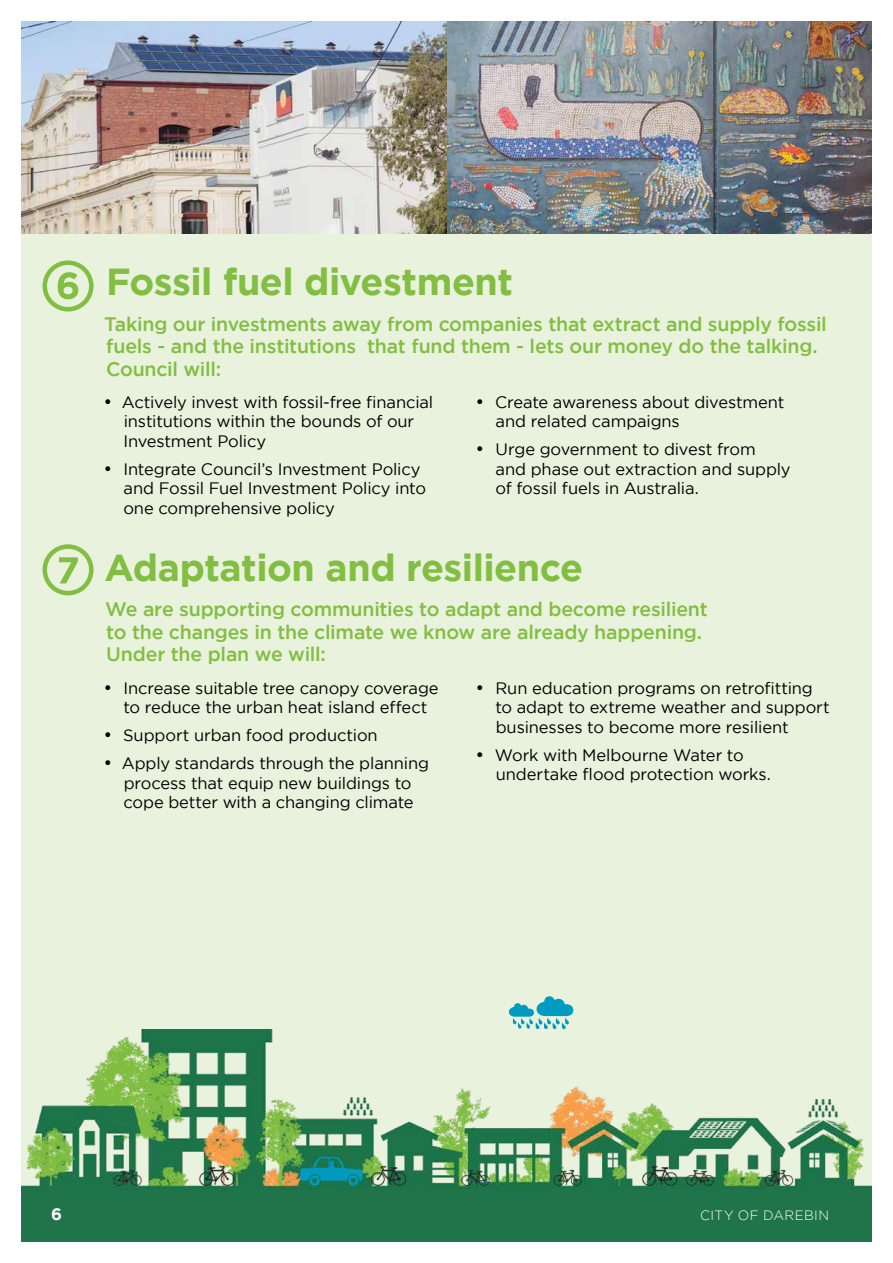
<style>
.page{position:relative;width:893px;height:1263px;background:#fff}
.page>*{position:absolute;margin:0;border:0;box-sizing:border-box;transform-origin:0 0}
.t1{font:700 37.5px "Gotham";letter-spacing:-.015em;color:#81be41}
.t2{font:500 19.5px/22.5px "Gotham";letter-spacing:-.01em;color:#81be41}
.t3{font:16.5px/19.5px "Gotham";letter-spacing:-.01em;color:#000}
.t4{font:700 16.5px "Gotham";color:#fff}
.t5{font:300 13.5px "Gotham";letter-spacing:.035em;color:#fff}
</style>
<div class="page">
<div style="left:21px;top:21px;width:851px;height:1221px;background:#e9f2dd"></div>
<img style="left:21px;top:1030px;width:851px;height:161px">
<div style="left:21px;top:1191px;width:851px;height:51px;background:#207449"></div>
<img style="left:446px;top:21px;width:426px;height:213px">
<svg style="left:58px;top:272px;width:20px;height:27px"></svg>
<div style="left:43px;top:260px;width:51px;height:51px;border:4px solid #81be41;border-radius:50%"></div>
<svg style="left:59px;top:557px;width:19px;height:26px"></svg>
<div style="left:43px;top:544px;width:51px;height:51px;border:4px solid #81be41;border-radius:50%"></div>
<svg style="left:509px;top:996px;width:64px;height:33px"></svg>
<img style="left:21px;top:21px;width:425px;height:213px">
<h1 class="t1" style="left:106px;top:260px;width:408px">Fossil fuel divestment</h1>
<p class="t2" style="left:104px;top:312px;width:724px">Taking our investments away from companies that extract and supply fossil fuels - and the institutions that fund them - lets our money do the talking.<br>Council will:</p>
<p class="t3" style="left:123px;top:392px;width:311px;text-indent:-19px">• Actively invest with fossil-free financial institutions within the bounds of our<br>Investment Policy</p>
<p class="t3" style="left:123px;top:459px;width:304px;text-indent:-19px">• Integrate Council’s Investment Policy and Fossil Fuel Investment Policy into one comprehensive policy</p>
<p class="t3" style="left:496px;top:392px;width:290px;text-indent:-19px">• Create awareness about divestment and related campaigns</p>
<p class="t3" style="left:495px;top:439px;width:297px;text-indent:-19px">• Urge government to divest from<br>and phase out extraction and supply of fossil fuels in Australia.</p>
<h1 class="t1" style="left:105px;top:546px;width:480px">Adaptation and resilience</h1>
<p class="t2" style="left:105px;top:598px;width:604px">We are supporting communities to adapt and become resilient to the changes in the climate we know are already happening.<br>Under the plan we will:</p>
<p class="t3" style="left:104px;top:678px;width:336px;text-align:center">• Increase suitable tree canopy coverage to reduce the urban heat island effect</p>
<p class="t3" style="left:104px;top:725px;width:275px">• Support urban food production</p>
<p class="t3" style="left:104px;top:753px;width:327px;text-align:center">• Apply standards through the planning process that equip new buildings to cope better with a changing climate</p>
<p class="t3" style="left:495px;top:678px;width:336px;text-indent:-19px">• Run education programs on retrofitting to adapt to extreme weather and support businesses to become more resilient</p>
<p class="t3" style="left:496px;top:745px;width:277px;text-indent:-20px">• Work with Melbourne Water to undertake flood protection works.</p>
<p class="t4" style="left:51px;top:1205px;width:12px">6</p>
<p class="t5" style="left:700px;top:1208px;width:130px">CITY OF DAREBIN</p>
</div>
